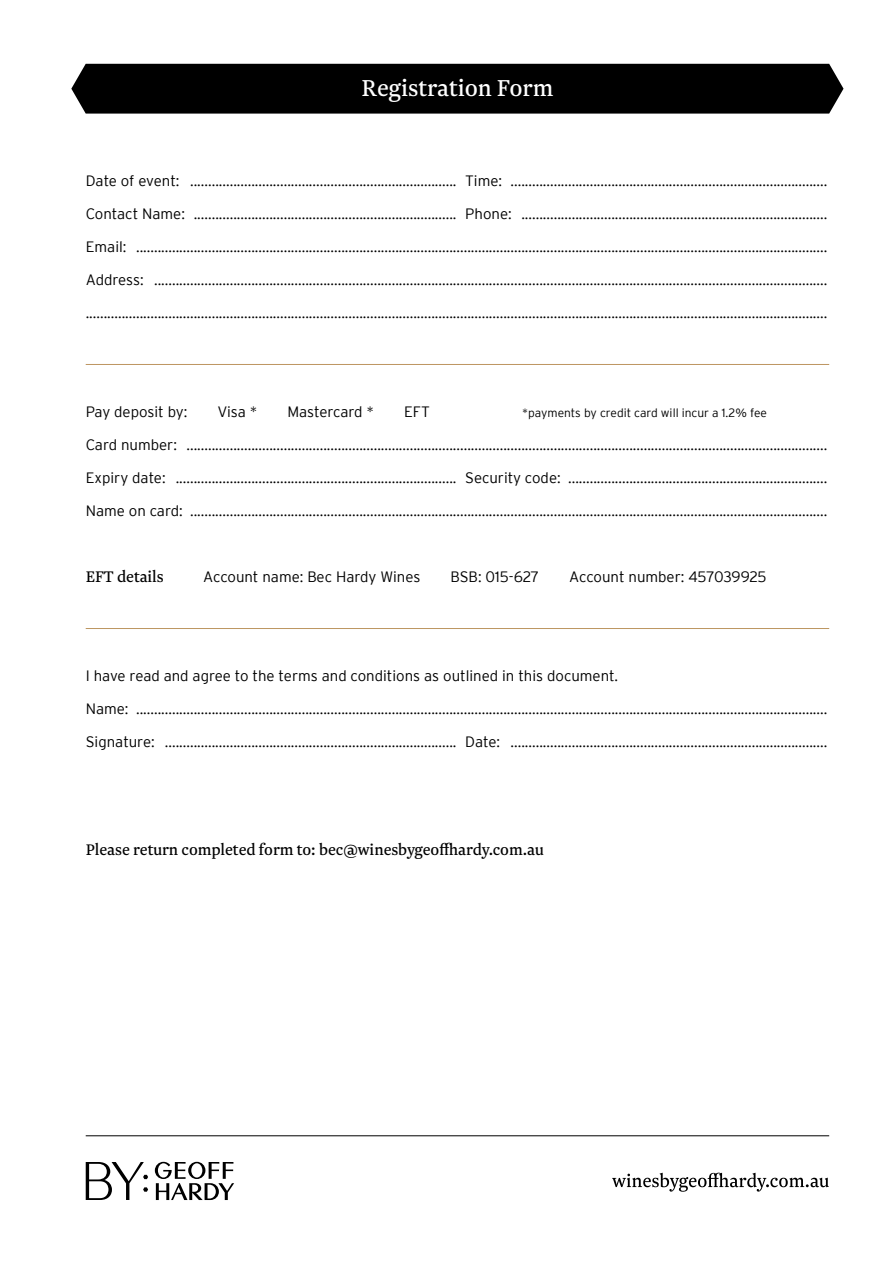
<style>
.page{position:relative;width:893px;height:1263px;background:#fff}
.page>*{position:absolute;margin:0;border:0;box-sizing:border-box;transform-origin:0 0}
.t1{font:27px "Newzald";color:#fff}
.t2{font:18px "Newzald";color:#000}
.t3{font:300 15px "Interstate";color:#000}
.t4{font:300 12px "Interstate";color:#000}
</style>
<div class="page">
<hr style="left:86px;top:364px;width:743px;height:1px;background:#bd9662">
<hr style="left:86px;top:628px;width:743px;height:1px;background:#bd9662">
<div style="left:71px;top:64px;width:772px;height:50px;background:#000"></div>
<svg style="left:612px;top:1172px;width:217px;height:20px"></svg>
<svg style="left:155px;top:1162px;width:79px;height:38px"></svg>
<svg style="left:86px;top:1162px;width:62px;height:38px"></svg>
<hr style="left:86px;top:1135px;width:743px;height:1px;background:#000">
<h1 class="t1" style="left:362px;top:71px;width:193px">Registration Form</h1>
<p class="t3" style="left:86px;top:173px;width:743px">Date of event: .......................................................................... Time: ........................................................................................</p>
<p class="t3" style="left:86px;top:206px;width:743px">Contact Name: ......................................................................... Phone: .....................................................................................</p>
<p class="t3" style="left:86px;top:239px;width:743px">Email: ................................................................................................................................................................................................</p>
<p class="t3" style="left:86px;top:272px;width:743px">Address: ...........................................................................................................................................................................................</p>
<p class="t3" style="left:86px;top:305px;width:743px">..............................................................................................................................................................................................................</p>
<p class="t3" style="left:86px;top:404px;width:103px">Pay deposit by:</p>
<p class="t3" style="left:217px;top:404px;width:42px">Visa *</p>
<p class="t3" style="left:287px;top:404px;width:88px">Mastercard *</p>
<p class="t3" style="left:404px;top:404px;width:27px">EFT</p>
<p class="t4" style="left:522px;top:406px;width:246px">*payments by credit card will incur a 1.2% fee</p>
<p class="t3" style="left:86px;top:437px;width:743px">Card number: ..................................................................................................................................................................................</p>
<p class="t3" style="left:86px;top:470px;width:743px">Expiry date: .............................................................................. Security code: ........................................................................</p>
<p class="t3" style="left:86px;top:503px;width:743px">Name on card: .................................................................................................................................................................................</p>
<p class="t2" style="left:86px;top:566px;width:80px">EFT details</p>
<p class="t3" style="left:203px;top:569px;width:219px">Account name: Bec Hardy Wines</p>
<p class="t3" style="left:450px;top:569px;width:90px">BSB: 015-627</p>
<p class="t3" style="left:569px;top:569px;width:199px">Account number: 457039925</p>
<p class="t3" style="left:86px;top:668px;width:534px">I have read and agree to the terms and conditions as outlined in this document.</p>
<p class="t3" style="left:86px;top:701px;width:743px">Name: ................................................................................................................................................................................................</p>
<p class="t3" style="left:86px;top:734px;width:743px">Signature: ................................................................................. Date: ........................................................................................</p>
<p class="t2" style="left:86px;top:839px;width:460px">Please return completed form to: bec@winesbygeoffhardy.com.au</p>
</div>
